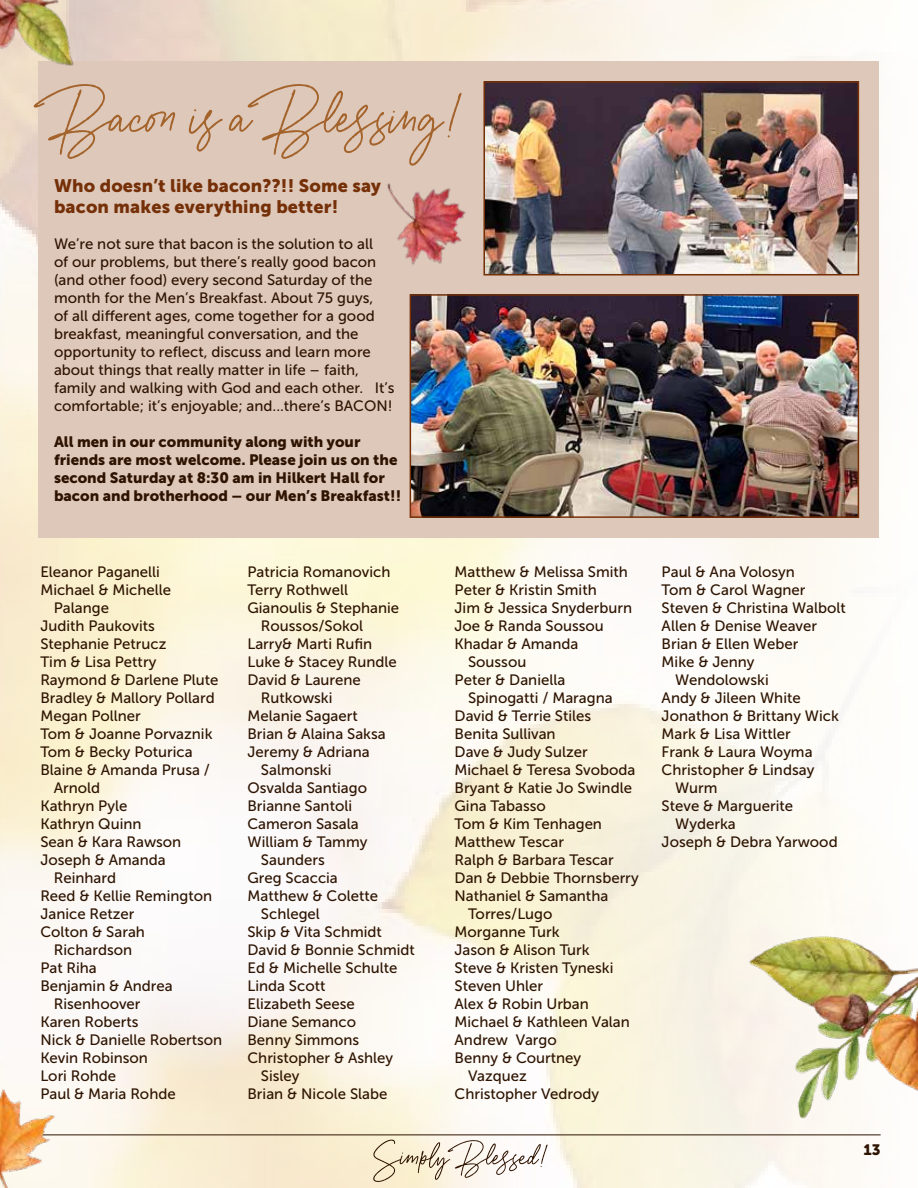
<style>
.page{position:relative;width:918px;height:1188px;background:#fff}
.page>*{position:absolute;margin:0;border:0;box-sizing:border-box;transform-origin:0 0}
.t1{font:108px "Aurelly Signature";color:#a3632b}
.t2{font:54.45px "Aurelly Signature";color:#2d1300}
.t3{font:18px/21px "Museo Sans 900";letter-spacing:.01em;color:#753008}
.t4{font:15px/18px "Museo Sans 500";color:#2d1300}
.t5{font:15px/18px "Museo Sans 900";color:#2d1300}
</style>
<div class="page">
<img style="left:0;top:0;width:881px;height:1188px">
<hr style="left:40px;top:1135px;width:841px;height:1px;background:#2d1300">
<div style="left:39px;top:61px;width:840px;height:477px;background:#dec8ba"></div>
<img style="left:0;top:1078px;width:77px;height:110px">
<img style="left:0;top:0;width:111px;height:117px">
<img style="left:745px;top:935px;width:173px;height:187px">
<img style="left:413px;top:297px;width:443px;height:218px">
<div style="left:410px;top:294px;width:449px;height:224px;border:2px solid #753008"></div>
<img style="left:486px;top:84px;width:370px;height:188px">
<div style="left:483px;top:81px;width:376px;height:194px;border:2px solid #753008"></div>
<img style="left:387px;top:134px;width:125px;height:177px">
<h1 class="t1" style="left:48px;top:70px;width:410px">Bacon is a Blessing!</h1>
<p class="t3" style="left:54px;top:175px;width:329px">Who doesn’t like bacon??!! Some say bacon makes everything better!</p>
<p class="t4" style="left:54px;top:235px;width:342px">We’re not sure that bacon is the solution to all<br>of our problems, but there’s really good bacon (and other food) every second Saturday of the month for the Men’s Breakfast. About 75 guys,<br>of all different ages, come together for a good breakfast, meaningful conversation, and the opportunity to reflect, discuss and learn more about things that really matter in life – faith, family and walking with God and each other. It’s comfortable; it’s enjoyable; and...there’s BACON!</p>
<p class="t5" style="left:54px;top:433px;width:349px">All men in our community along with your friends are most welcome. Please join us on the second Saturday at 8:30 am in Hilkert Hall for bacon and brotherhood – our Men’s Breakfast!!</p>
<p class="t4" style="left:40px;top:563px;width:121px">Eleanor Paganelli</p>
<p class="t4" style="left:40px;top:581px;width:132px">Michael &amp; Michelle</p>
<p class="t4" style="left:54px;top:599px;width:57px">Palange</p>
<p class="t4" style="left:40px;top:617px;width:116px">Judith Paukovits</p>
<p class="t4" style="left:40px;top:635px;width:128px">Stephanie Petrucz</p>
<p class="t4" style="left:40px;top:653px;width:118px">Tim &amp; Lisa Pettry</p>
<p class="t4" style="left:40px;top:671px;width:180px">Raymond &amp; Darlene Plute</p>
<p class="t4" style="left:40px;top:689px;width:176px">Bradley &amp; Mallory Pollard</p>
<p class="t4" style="left:40px;top:707px;width:102px">Megan Pollner</p>
<p class="t4" style="left:40px;top:725px;width:174px">Tom &amp; Joanne Porvaznik</p>
<p class="t4" style="left:40px;top:743px;width:154px">Tom &amp; Becky Poturica</p>
<p class="t4" style="left:40px;top:761px;width:171px">Blaine &amp; Amanda Prusa /</p>
<p class="t4" style="left:54px;top:779px;width:48px">Arnold</p>
<p class="t4" style="left:40px;top:797px;width:88px">Kathryn Pyle</p>
<p class="t4" style="left:40px;top:815px;width:103px">Kathryn Quinn</p>
<p class="t4" style="left:40px;top:833px;width:142px">Sean &amp; Kara Rawson</p>
<p class="t4" style="left:40px;top:851px;width:127px">Joseph &amp; Amanda</p>
<p class="t4" style="left:54px;top:869px;width:64px">Reinhard</p>
<p class="t4" style="left:40px;top:887px;width:173px">Reed &amp; Kellie Remington</p>
<p class="t4" style="left:40px;top:905px;width:96px">Janice Retzer</p>
<p class="t4" style="left:40px;top:923px;width:106px">Colton &amp; Sarah</p>
<p class="t4" style="left:54px;top:941px;width:80px">Richardson</p>
<p class="t4" style="left:40px;top:959px;width:58px">Pat Riha</p>
<p class="t4" style="left:40px;top:977px;width:134px">Benjamin &amp; Andrea</p>
<p class="t4" style="left:54px;top:995px;width:88px">Risenhoover</p>
<p class="t4" style="left:40px;top:1013px;width:100px">Karen Roberts</p>
<p class="t4" style="left:40px;top:1031px;width:183px">Nick &amp; Danielle Robertson</p>
<p class="t4" style="left:40px;top:1049px;width:109px">Kevin Robinson</p>
<p class="t4" style="left:40px;top:1067px;width:77px">Lori Rohde</p>
<p class="t4" style="left:40px;top:1085px;width:137px">Paul &amp; Maria Rohde</p>
<p class="t4" style="left:247px;top:563px;width:144px">Patricia Romanovich</p>
<p class="t4" style="left:247px;top:581px;width:102px">Terry Rothwell</p>
<p class="t4" style="left:247px;top:599px;width:153px">Gianoulis &amp; Stephanie</p>
<p class="t4" style="left:261px;top:617px;width:104px">Roussos/Sokol</p>
<p class="t4" style="left:247px;top:635px;width:126px">Larry&amp; Marti Rufin</p>
<p class="t4" style="left:247px;top:653px;width:151px">Luke &amp; Stacey Rundle</p>
<p class="t4" style="left:247px;top:671px;width:115px">David &amp; Laurene</p>
<p class="t4" style="left:261px;top:689px;width:73px">Rutkowski</p>
<p class="t4" style="left:247px;top:707px;width:112px">Melanie Sagaert</p>
<p class="t4" style="left:247px;top:725px;width:140px">Brian &amp; Alaina Saksa</p>
<p class="t4" style="left:247px;top:743px;width:124px">Jeremy &amp; Adriana</p>
<p class="t4" style="left:261px;top:761px;width:72px">Salmonski</p>
<p class="t4" style="left:247px;top:779px;width:121px">Osvalda Santiago</p>
<p class="t4" style="left:247px;top:797px;width:106px">Brianne Santoli</p>
<p class="t4" style="left:247px;top:815px;width:113px">Cameron Sasala</p>
<p class="t4" style="left:247px;top:833px;width:121px">William &amp; Tammy</p>
<p class="t4" style="left:261px;top:851px;width:65px">Saunders</p>
<p class="t4" style="left:247px;top:869px;width:92px">Greg Scaccia</p>
<p class="t4" style="left:247px;top:887px;width:132px">Matthew &amp; Colette</p>
<p class="t4" style="left:261px;top:905px;width:60px">Schlegel</p>
<p class="t4" style="left:247px;top:923px;width:136px">Skip &amp; Vita Schmidt</p>
<p class="t4" style="left:247px;top:941px;width:169px">David &amp; Bonnie Schmidt</p>
<p class="t4" style="left:247px;top:959px;width:152px">Ed &amp; Michelle Schulte</p>
<p class="t4" style="left:247px;top:977px;width:79px">Linda Scott</p>
<p class="t4" style="left:247px;top:995px;width:109px">Elizabeth Seese</p>
<p class="t4" style="left:247px;top:1013px;width:110px">Diane Semanco</p>
<p class="t4" style="left:247px;top:1031px;width:113px">Benny Simmons</p>
<p class="t4" style="left:247px;top:1049px;width:147px">Christopher &amp; Ashley</p>
<p class="t4" style="left:261px;top:1067px;width:40px">Sisley</p>
<p class="t4" style="left:247px;top:1085px;width:142px">Brian &amp; Nicole Slabe</p>
<p class="t4" style="left:455px;top:563px;width:175px">Matthew &amp; Melissa Smith</p>
<p class="t4" style="left:455px;top:581px;width:144px">Peter &amp; Kristin Smith</p>
<p class="t4" style="left:455px;top:599px;width:179px">Jim &amp; Jessica Snyderburn</p>
<p class="t4" style="left:455px;top:617px;width:151px">Joe &amp; Randa Soussou</p>
<p class="t4" style="left:455px;top:635px;width:125px">Khadar &amp; Amanda</p>
<p class="t4" style="left:468px;top:653px;width:60px">Soussou</p>
<p class="t4" style="left:455px;top:671px;width:112px">Peter &amp; Daniella</p>
<p class="t4" style="left:468px;top:689px;width:146px">Spinogatti / Maragna</p>
<p class="t4" style="left:455px;top:707px;width:138px">David &amp; Terrie Stiles</p>
<p class="t4" style="left:455px;top:725px;width:103px">Benita Sullivan</p>
<p class="t4" style="left:455px;top:743px;width:135px">Dave &amp; Judy Sulzer</p>
<p class="t4" style="left:455px;top:761px;width:182px">Michael &amp; Teresa Svoboda</p>
<p class="t4" style="left:455px;top:779px;width:179px">Bryant &amp; Katie Jo Swindle</p>
<p class="t4" style="left:455px;top:797px;width:93px">Gina Tabasso</p>
<p class="t4" style="left:455px;top:815px;width:149px">Tom &amp; Kim Tenhagen</p>
<p class="t4" style="left:455px;top:833px;width:111px">Matthew Tescar</p>
<p class="t4" style="left:455px;top:851px;width:161px">Ralph &amp; Barbara Tescar</p>
<p class="t4" style="left:455px;top:869px;width:186px">Dan &amp; Debbie Thornsberry</p>
<p class="t4" style="left:455px;top:887px;width:155px">Nathaniel &amp; Samantha</p>
<p class="t4" style="left:468px;top:905px;width:86px">Torres/Lugo</p>
<p class="t4" style="left:455px;top:923px;width:107px">Morganne Turk</p>
<p class="t4" style="left:455px;top:941px;width:137px">Jason &amp; Alison Turk</p>
<p class="t4" style="left:455px;top:959px;width:161px">Steve &amp; Kristen Tyneski</p>
<p class="t4" style="left:455px;top:977px;width:90px">Steven Uhler</p>
<p class="t4" style="left:455px;top:995px;width:136px">Alex &amp; Robin Urban</p>
<p class="t4" style="left:455px;top:1013px;width:177px">Michael &amp; Kathleen Valan</p>
<p class="t4" style="left:455px;top:1031px;width:104px">Andrew Vargo</p>
<p class="t4" style="left:455px;top:1049px;width:128px">Benny &amp; Courtney</p>
<p class="t4" style="left:468px;top:1067px;width:60px">Vazquez</p>
<p class="t4" style="left:455px;top:1085px;width:146px">Christopher Vedrody</p>
<h2 class="t2" style="left:373px;top:1133px;width:173px">Simply Blessed!</h2>
<p class="t4" style="left:662px;top:563px;width:135px">Paul &amp; Ana Volosyn</p>
<p class="t4" style="left:662px;top:581px;width:145px">Tom &amp; Carol Wagner</p>
<p class="t4" style="left:662px;top:599px;width:186px">Steven &amp; Christina Walbolt</p>
<p class="t4" style="left:662px;top:617px;width:157px">Allen &amp; Denise Weaver</p>
<p class="t4" style="left:662px;top:635px;width:138px">Brian &amp; Ellen Weber</p>
<p class="t4" style="left:662px;top:653px;width:94px">Mike &amp; Jenny</p>
<p class="t4" style="left:675px;top:671px;width:95px">Wendolowski</p>
<p class="t4" style="left:662px;top:689px;width:141px">Andy &amp; Jileen White</p>
<p class="t4" style="left:662px;top:707px;width:179px">Jonathon &amp; Brittany Wick</p>
<p class="t4" style="left:662px;top:725px;width:131px">Mark &amp; Lisa Wittler</p>
<p class="t4" style="left:662px;top:743px;width:152px">Frank &amp; Laura Woyma</p>
<p class="t4" style="left:662px;top:761px;width:154px">Christopher &amp; Lindsay</p>
<p class="t4" style="left:675px;top:779px;width:44px">Wurm</p>
<p class="t4" style="left:662px;top:797px;width:133px">Steve &amp; Marguerite</p>
<p class="t4" style="left:675px;top:815px;width:62px">Wyderka</p>
<p class="t4" style="left:662px;top:833px;width:178px">Joseph &amp; Debra Yarwood</p>
<p class="t5" style="left:863px;top:1141px;width:19px">13</p>
</div>
